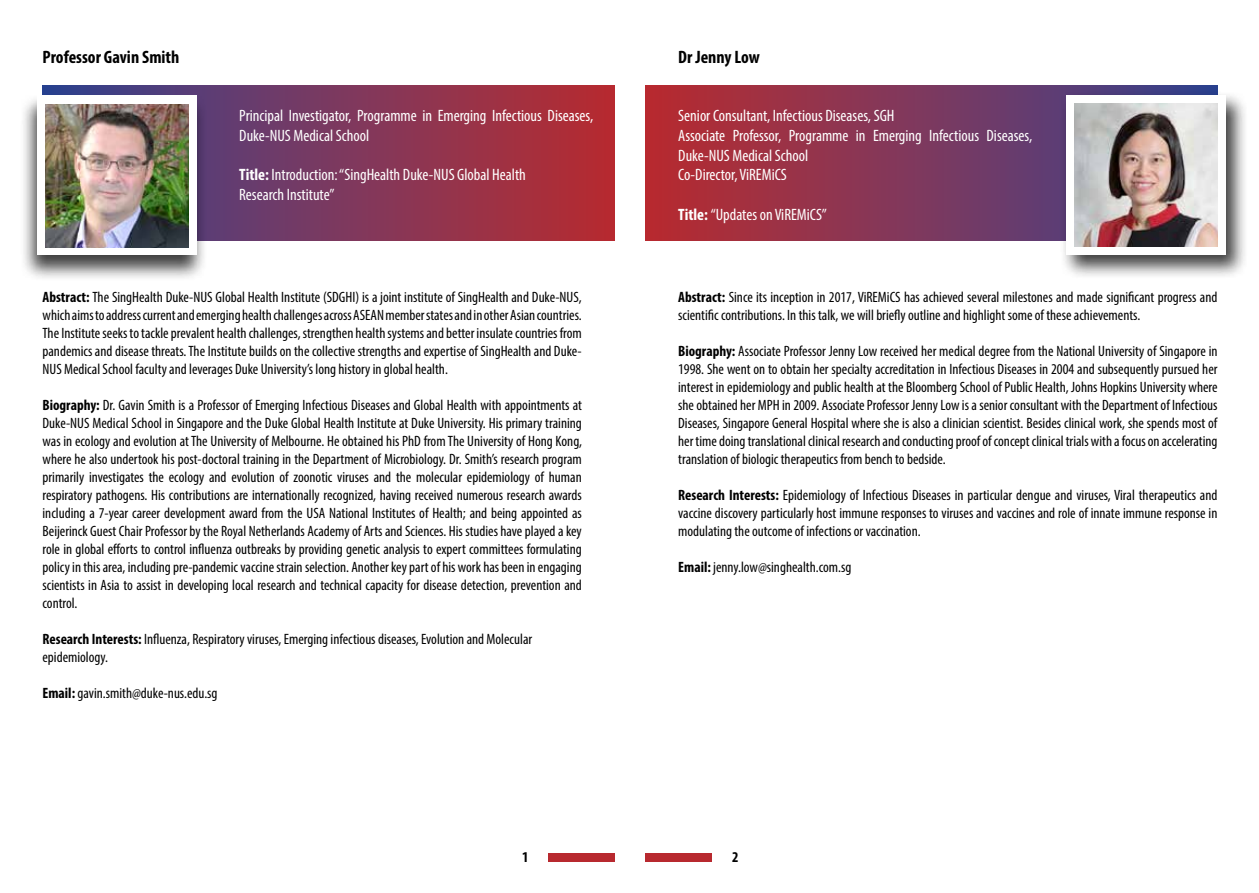
<style>
.page{position:relative;width:1259px;height:893px;background:#fff}
.page>*{position:absolute;margin:0;border:0;box-sizing:border-box;transform-origin:0 0}
.t1{font:700 condensed 18px "Myriad Pro";color:#000}
.t2{font:condensed 16.5px/19.8px "Myriad Pro";color:#fff}
.t3{font:condensed 15px/18px "Myriad Pro";color:#000;text-align:justify}
.t4{font:700 condensed 15px "Myriad Pro";color:#000}
.s1{font-weight:700}
</style>
<div class="page">
<div style="left:43px;top:85px;width:571px;height:155px;background:linear-gradient(to right,#324390,#bb2d30)"></div>
<div style="left:20px;top:93px;width:188px;height:189px;background:#000;opacity:.75"></div>
<div style="left:37px;top:95px;width:160px;height:160px;background:#fff"></div>
<div style="left:645px;top:85px;width:572px;height:155px;background:linear-gradient(to right,#bd2c2f,#34438f)"></div>
<div style="left:1059px;top:91px;width:189px;height:189px;background:#000;opacity:.75"></div>
<div style="left:1066px;top:95px;width:160px;height:160px;background:#fff"></div>
<img style="left:1074px;top:104px;width:143px;height:143px">
<img style="left:46px;top:105px;width:143px;height:143px">
<div style="left:548px;top:854px;width:66px;height:8px;background:#b8292f"></div>
<div style="left:645px;top:854px;width:67px;height:8px;background:#b8292f"></div>
<p class="t1" style="left:43px;top:46px;width:138px">Professor Gavin Smith</p>
<p class="t2" style="left:239px;top:105px;width:355px">Principal Investigator, Programme in Emerging Infectious Diseases,<br>Duke-NUS Medical School</p>
<p class="t2" style="left:239px;top:165px;width:288px"><span class="s1">Title:</span> Introduction: “SingHealth Duke-NUS Global Health<br>Research Institute”</p>
<p class="t3" style="left:43px;top:288px;width:541px"><span class="s1">Abstract:</span> The SingHealth Duke-NUS Global Health Institute (SDGHI) is a joint institute of SingHealth and Duke-NUS, which aims to address current and emerging health challenges across ASEAN member states and in other Asian countries.<br>The Institute seeks to tackle prevalent health challenges, strengthen health systems and better insulate countries from pandemics and disease threats. The Institute builds on the collective strengths and expertise of SingHealth and Duke-NUS Medical School faculty and leverages Duke University’s long history in global health.</p>
<p class="t3" style="left:43px;top:396px;width:541px"><span class="s1">Biography:</span> Dr. Gavin Smith is a Professor of Emerging Infectious Diseases and Global Health with appointments at Duke-NUS Medical School in Singapore and the Duke Global Health Institute at Duke University. His primary training was in ecology and evolution at The University of Melbourne. He obtained his PhD from The University of Hong Kong, where he also undertook his post-doctoral training in the Department of Microbiology. Dr. Smith’s research program primarily investigates the ecology and evolution of zoonotic viruses and the molecular epidemiology of human respiratory pathogens. His contributions are internationally recognized, having received numerous research awards including a 7-year career development award from the USA National Institutes of Health; and being appointed as Beijerinck Guest Chair Professor by the Royal Netherlands Academy of Arts and Sciences. His studies have played a key role in global efforts to control influenza outbreaks by providing genetic analysis to expert committees formulating policy in this area, including pre-pandemic vaccine strain selection. Another key part of his work has been in engaging scientists in Asia to assist in developing local research and technical capacity for disease detection, prevention and control.</p>
<p class="t3" style="left:43px;top:630px;width:491px"><span class="s1">Research Interests:</span> Influenza, Respiratory viruses, Emerging infectious diseases, Evolution and Molecular epidemiology.</p>
<p class="t3" style="left:43px;top:684px;width:176px"><span class="s1">Email:</span> gavin.smith@duke-nus.edu.sg</p>
<p class="t1" style="left:678px;top:46px;width:83px">Dr Jenny Low</p>
<p class="t2" style="left:678px;top:105px;width:355px">Senior Consultant, Infectious Diseases, SGH<br>Associate Professor, Programme in Emerging Infectious Diseases, Duke-NUS Medical School<br>Co-Director, ViREMiCS</p>
<p class="t2" style="left:678px;top:204px;width:150px"><span class="s1">Title:</span> “Updates on ViREMiCS”</p>
<p class="t3" style="left:678px;top:288px;width:541px"><span class="s1">Abstract:</span> Since its inception in 2017, ViREMiCS has achieved several milestones and made significant progress and scientific contributions. In this talk, we will briefly outline and highlight some of these achievements.</p>
<p class="t3" style="left:678px;top:342px;width:541px"><span class="s1">Biography:</span> Associate Professor Jenny Low received her medical degree from the National University of Singapore in 1998. She went on to obtain her specialty accreditation in Infectious Diseases in 2004 and subsequently pursued her interest in epidemiology and public health at the Bloomberg School of Public Health, Johns Hopkins University where she obtained her MPH in 2009. Associate Professor Jenny Low is a senior consultant with the Department of Infectious Diseases, Singapore General Hospital where she is also a clinician scientist. Besides clinical work, she spends most of her time doing translational clinical research and conducting proof of concept clinical trials with a focus on accelerating translation of biologic therapeutics from bench to bedside.</p>
<p class="t3" style="left:678px;top:486px;width:541px"><span class="s1">Research Interests:</span> Epidemiology of Infectious Diseases in particular dengue and viruses, Viral therapeutics and vaccine discovery particularly host immune responses to viruses and vaccines and role of innate immune response in modulating the outcome of infections or vaccination.</p>
<p class="t3" style="left:678px;top:558px;width:175px"><span class="s1">Email:</span> jenny.low@singhealth.com.sg</p>
<p class="t4" style="left:522px;top:848px;width:8px">1</p>
<p class="t4" style="left:732px;top:848px;width:8px">2</p>
</div>
